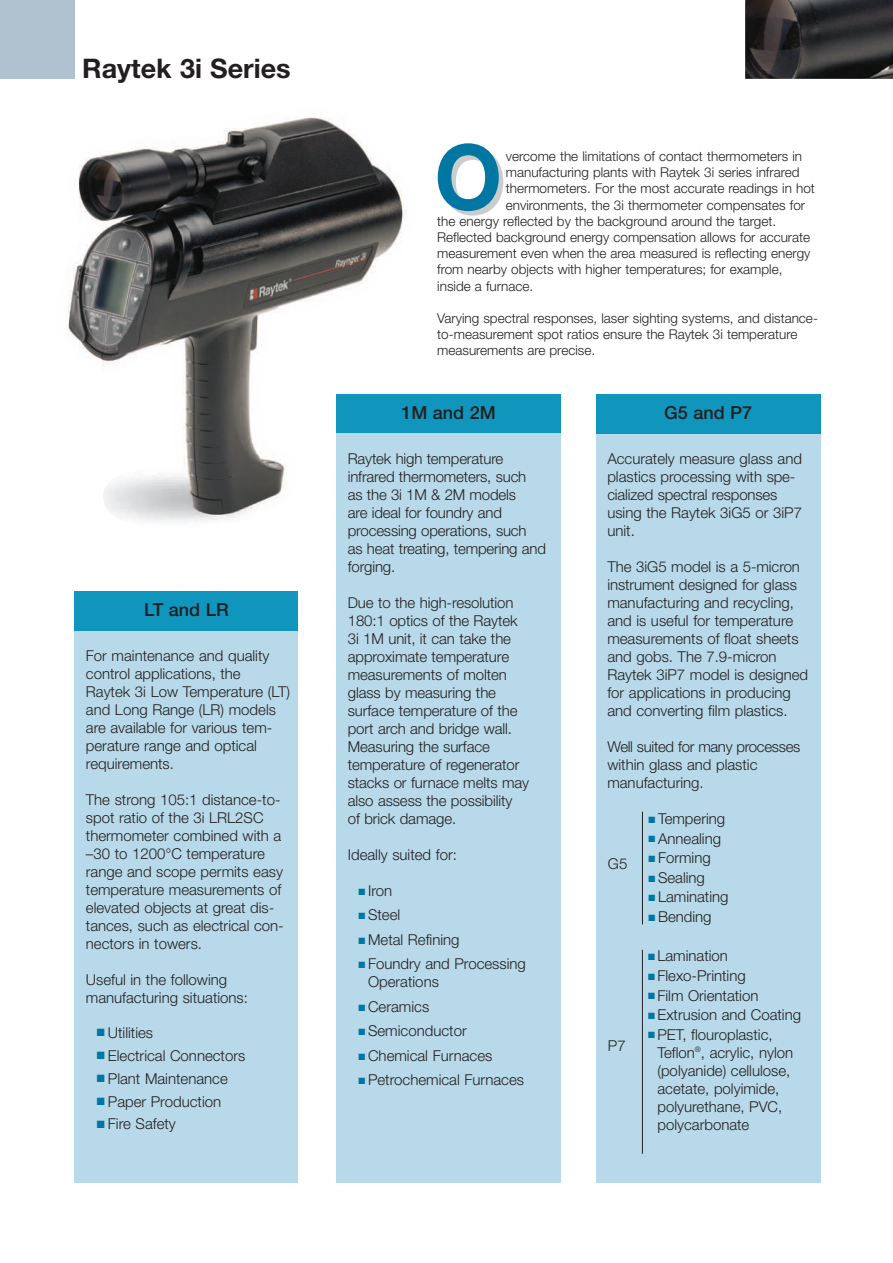
<style>
.page{position:relative;width:893px;height:1263px;background:#fff}
.page>*{position:absolute;margin:0;border:0;box-sizing:border-box;transform-origin:0 0}
.t1{font:700 90.6px "Helvetica Neue";color:#0076a3;scale:.96 1}
.t2{font:700 27px "Helvetica Neue";color:#231f20}
.t3{font:500 18px "Helvetica Neue";color:#231f20}
.t4{font:300 15px/18px "Helvetica Neue";color:#231f20}
.t5{font:300 13.5px/16.2px "Helvetica Neue";color:#231f20}
.s1{color:#0076a3}
</style>
<div class="page">
<img style="left:67px;top:116px;width:340px;height:413px">
<div style="left:75px;top:631px;width:223px;height:552px;background:#b8d9e9"></div>
<div style="left:337px;top:394px;width:224px;height:40px;background:#1095bd"></div>
<div style="left:337px;top:434px;width:224px;height:749px;background:#b8d9e9"></div>
<div style="left:596px;top:434px;width:224px;height:749px;background:#b8d9e9"></div>
<hr style="left:642px;top:812px;width:1px;height:112px;background:#231f20">
<hr style="left:642px;top:950px;width:1px;height:204px;background:#231f20">
<div style="left:596px;top:394px;width:224px;height:40px;background:#1095bd"></div>
<img style="left:745px;top:0;width:148px;height:79px">
<div style="left:0;top:0;width:75px;height:79px;background:#b0c1cf"></div>
<div style="left:75px;top:591px;width:223px;height:40px;background:#1095bd"></div>
<h2 class="t2" style="left:82px;top:59px;width:210px">Raytek 3i Series</h2>
<p class="t3" style="left:144px;top:603px;width:86px">LT and LR</p>
<p class="t4" style="left:86px;top:648px;width:206px">For maintenance and quality control applications, the<br>Raytek 3i Low Temperature (LT) and Long Range (LR) models are available for various tem&shy;perature range and optical requirements.</p>
<p class="t4" style="left:86px;top:792px;width:199px">The strong 105:1 distance-to&shy;spot ratio of the 3i LRL2SC thermometer combined with a –30 to 1200°C temperature range and scope permits easy temperature measurements of elevated objects at great dis&shy;tances, such as electrical con&shy;nectors in towers.</p>
<p class="t4" style="left:86px;top:972px;width:164px">Useful in the following manufacturing situations:</p>
<p class="t4" style="left:97px;top:1025px;width:58px"><span class="s1">■</span> Utilities</p>
<p class="t4" style="left:97px;top:1047px;width:150px"><span class="s1">■</span> Electrical Connectors</p>
<p class="t4" style="left:97px;top:1070px;width:133px"><span class="s1">■</span> Plant Maintenance</p>
<p class="t4" style="left:97px;top:1093px;width:126px"><span class="s1">■</span> Paper Production</p>
<p class="t4" style="left:97px;top:1116px;width:81px"><span class="s1">■</span> Fire Safety</p>
<h1 class="t1" style="left:434px;top:145px;width:72px">O</h1>
<p class="t5" style="left:506px;top:149px;width:298px">vercome the limitations of contact thermometers in</p>
<p class="t5" style="left:506px;top:165px;width:295px">manufacturing plants with Raytek 3i series infrared</p>
<p class="t5" style="left:506px;top:182px;width:310px">thermometers. For the most accurate readings in hot</p>
<p class="t5" style="left:506px;top:198px;width:301px">environments, the 3i thermometer compensates for</p>
<p class="t5" style="left:437px;top:214px;width:340px">the energy reflected by the background around the target.</p>
<p class="t5" style="left:437px;top:230px;width:374px">Reflected background energy compensation allows for accurate</p>
<p class="t5" style="left:437px;top:246px;width:375px">measurement even when the area measured is reflecting energy</p>
<p class="t5" style="left:437px;top:263px;width:347px">from nearby objects with higher temperatures; for example,</p>
<p class="t5" style="left:437px;top:279px;width:98px">inside a furnace.</p>
<p class="t5" style="left:437px;top:311px;width:382px">Varying spectral responses, laser sighting systems, and distance&shy;to-measurement spot ratios ensure the Raytek 3i temperature measurements are precise.</p>
<p class="t3" style="left:401px;top:406px;width:96px">1M and 2M</p>
<p class="t4" style="left:348px;top:451px;width:200px">Raytek high temperature infrared thermometers, such<br>as the 3i 1M &amp; 2M models<br>are ideal for foundry and processing operations, such<br>as heat treating, tempering and forging.</p>
<p class="t4" style="left:348px;top:595px;width:183px">Due to the high-resolution<br>180:1 optics of the Raytek<br>3i 1M unit, it can take the approximate temperature measurements of molten glass by measuring the surface temperature of the port arch and bridge wall.<br>Measuring the surface temperature of regenerator stacks or furnace melts may also assess the possibility<br>of brick damage.</p>
<p class="t4" style="left:348px;top:847px;width:111px">Ideally suited for:</p>
<p class="t4" style="left:359px;top:883px;width:35px"><span class="s1">■</span> Iron</p>
<p class="t4" style="left:359px;top:907px;width:43px"><span class="s1">■</span> Steel</p>
<p class="t4" style="left:359px;top:932px;width:103px"><span class="s1">■</span> Metal Refining</p>
<p class="t4" style="left:368px;top:956px;width:159px;text-indent:-9px"><span class="s1">■</span> Foundry and Processing<br>Operations</p>
<p class="t4" style="left:359px;top:999px;width:72px"><span class="s1">■</span> Ceramics</p>
<p class="t4" style="left:359px;top:1023px;width:110px"><span class="s1">■</span> Semiconductor</p>
<p class="t4" style="left:359px;top:1048px;width:135px"><span class="s1">■</span> Chemical Furnaces</p>
<p class="t4" style="left:359px;top:1072px;width:167px"><span class="s1">■</span> Petrochemical Furnaces</p>
<p class="t3" style="left:664px;top:406px;width:90px">G5 and P7</p>
<p class="t4" style="left:607px;top:451px;width:196px">Accurately measure glass and plastics processing with spe&shy;cialized spectral responses using the Raytek 3iG5 or 3iP7 unit.</p>
<p class="t4" style="left:607px;top:559px;width:202px">The 3iG5 model is a 5-micron instrument designed for glass manufacturing and recycling, and is useful for temperature measurements of float sheets and gobs. The 7.9-micron<br>Raytek 3iP7 model is designed for applications in producing and converting film plastics.</p>
<p class="t4" style="left:607px;top:739px;width:194px">Well suited for many processes within glass and plastic manufacturing.</p>
<p class="t4" style="left:648px;top:811px;width:78px"><span class="s1">■</span> Tempering</p>
<p class="t4" style="left:648px;top:831px;width:74px"><span class="s1">■</span> Annealing</p>
<p class="t4" style="left:648px;top:850px;width:64px"><span class="s1">■</span> Forming</p>
<p class="t4" style="left:648px;top:870px;width:58px"><span class="s1">■</span> Sealing</p>
<p class="t4" style="left:648px;top:889px;width:82px"><span class="s1">■</span> Laminating</p>
<p class="t4" style="left:648px;top:909px;width:65px"><span class="s1">■</span> Bending</p>
<p class="t4" style="left:648px;top:948px;width:82px"><span class="s1">■</span> Lamination</p>
<p class="t4" style="left:648px;top:968px;width:99px"><span class="s1">■</span> Flexo-Printing</p>
<p class="t4" style="left:648px;top:987px;width:112px"><span class="s1">■</span> Film Orientation</p>
<p class="t4" style="left:648px;top:1007px;width:155px"><span class="s1">■</span> Extrusion and Coating</p>
<p class="t4" style="left:657px;top:1027px;width:137px;text-indent:-9px"><span class="s1">■</span> PET, flouroplastic,<br>Teflon<sup>®</sup>, acrylic, nylon (polyanide) cellulose, acetate, polyimide, polyurethane, PVC, polycarbonate</p>
<p class="t4" style="left:608px;top:856px;width:21px">G5</p>
<p class="t4" style="left:608px;top:1038px;width:19px">P7</p>
</div>
